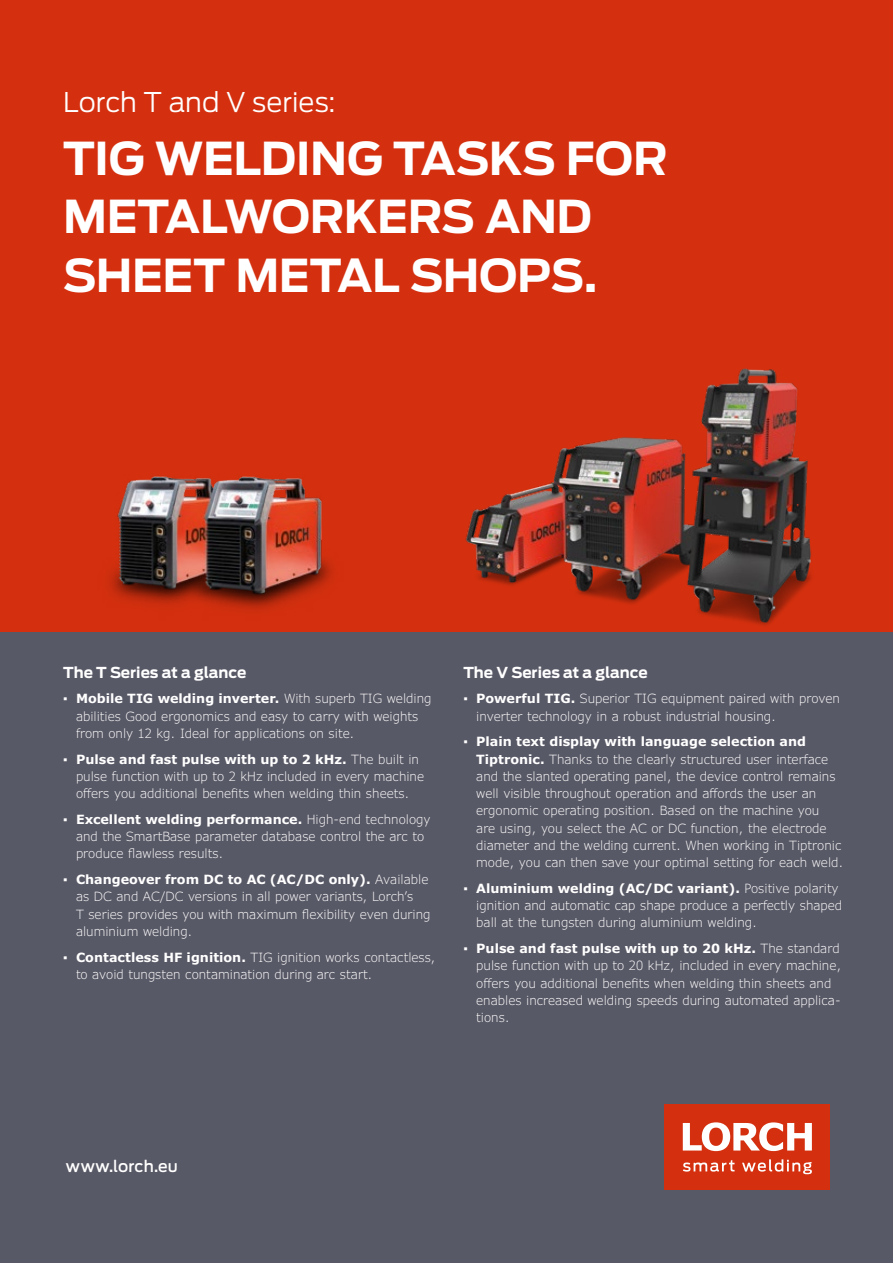
<style>
.page{position:relative;width:893px;height:1263px;background:#fff}
.page>*{position:absolute;margin:0;border:0;box-sizing:border-box;transform-origin:0 0}
.t1{font:700 45px/58.5px "Antenna";letter-spacing:-.01em;color:#fff}
.t2{font:300 27px "Antenna";color:#fff}
.t3{font:500 15.75px "Antenna";letter-spacing:.01em;color:#fff}
.t4{font:700 15px "Antenna";color:#fff}
.t5{font:300 12.75px/17.2px "Verdana Pro";color:#fff}
.s1{font-weight:700}
</style>
<div class="page">
<div style="left:0;top:631px;width:893px;height:632px;background:#585966"></div>
<div style="left:0;top:0;width:893px;height:631px;background:#d4300f"></div>
<div style="left:664px;top:1104px;width:166px;height:86px;background:#d4300f"></div>
<svg style="left:683px;top:1122px;width:129px;height:29px"></svg>
<svg style="left:683px;top:1159px;width:129px;height:15px"></svg>
<img style="left:97px;top:476px;width:246px;height:156px">
<img style="left:431px;top:368px;width:446px;height:264px">
<h2 class="t2" style="left:63px;top:84px;width:274px">Lorch T and V series:</h2>
<h1 class="t1" style="left:63px;top:128px;width:606px">TIG WELDING TASKS FOR<br>METALWORKERS AND<br>SHEET METAL SHOPS.</h1>
<p class="t4" style="left:63px;top:661px;width:185px">The T Series at a glance</p>
<p class="t5" style="left:76px;top:690px;width:357px;text-indent:-13px">▪ <span class="s1">Mobile TIG welding inverter.</span> With superb TIG welding abilities Good ergonomics and easy to carry with weights from only 12 kg. Ideal for applications on site.</p>
<p class="t5" style="left:76px;top:750px;width:350px;text-indent:-13px">▪ <span class="s1">Pulse and fast pulse with up to 2 kHz.</span> The built in pulse function with up to 2 kHz included in every machine offers you additional benefits when welding thin sheets.</p>
<p class="t5" style="left:76px;top:811px;width:356px;text-indent:-13px">▪ <span class="s1">Excellent welding performance.</span> High-end technology and the SmartBase parameter database control the arc to produce flawless results.</p>
<p class="t5" style="left:76px;top:871px;width:356px;text-indent:-13px">▪ <span class="s1">Changeover from DC to AC (AC/DC only).</span> Available as DC and AC/DC versions in all power variants, Lorch’s<br>T series provides you with maximum flexibility even during aluminium welding.</p>
<p class="t5" style="left:76px;top:948px;width:361px;text-indent:-13px">▪ <span class="s1">Contactless HF ignition.</span> TIG ignition works contactless, to avoid tungsten contamination during arc start.</p>
<p class="t4" style="left:463px;top:661px;width:186px">The V Series at a glance</p>
<p class="t5" style="left:476px;top:690px;width:365px;text-indent:-13px">▪ <span class="s1">Powerful TIG.</span> Superior TIG equipment paired with proven inverter technology in a robust industrial housing.</p>
<p class="t5" style="left:476px;top:733px;width:369px;text-indent:-13px">▪ <span class="s1">Plain text display with language selection and Tiptronic.</span> Thanks to the clearly structured user interface and the slanted operating panel, the device control remains well visible throughout operation and affords the user an ergonomic operating position. Based on the machine you<br>are using, you select the AC or DC function, the electrode diameter and the welding current. When working in Tiptronic mode, you can then save your optimal setting for each weld.</p>
<p class="t5" style="left:476px;top:880px;width:368px;text-indent:-13px">▪ <span class="s1">Aluminium welding (AC/DC variant).</span> Positive polarity ignition and automatic cap shape produce a perfectly shaped ball at the tungsten during aluminium welding.</p>
<p class="t5" style="left:476px;top:940px;width:367px;text-indent:-13px">▪ <span class="s1">Pulse and fast pulse with up to 20 kHz.</span> The standard pulse function with up to 20 kHz, included in every machine, offers you additional benefits when welding thin sheets and enables increased welding speeds during automated applica&shy;tions.</p>
<p class="t3" style="left:66px;top:1155px;width:113px">www.lorch.eu</p>
</div>
